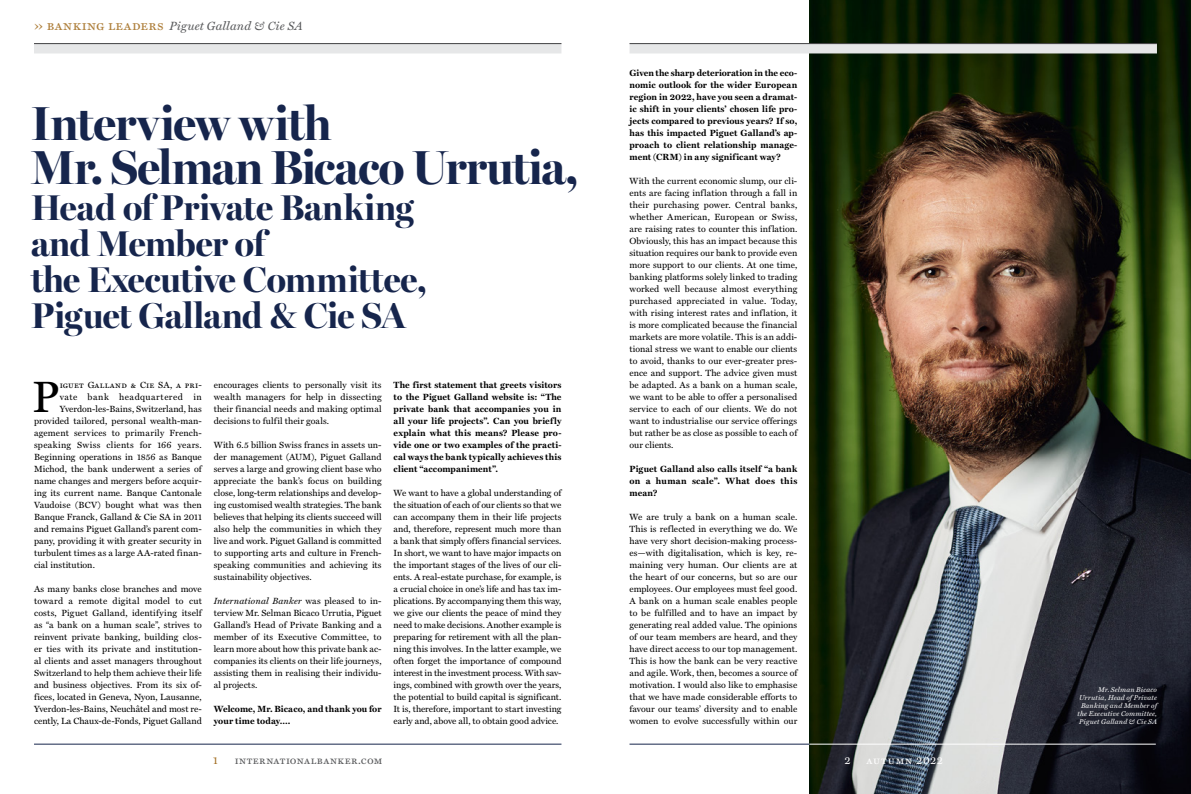
<style>
.page{position:relative;width:1191px;height:794px;background:#fff}
.page>*{position:absolute;margin:0;border:0;box-sizing:border-box;transform-origin:0 0}
.t1{font:700 48px/44px "Miller Banner";letter-spacing:-.02em;color:#16254c}
.t2{font:44.1px "Miller Text SC";color:#000}
.t3{font:700 36px/36px "Miller Banner";letter-spacing:-.01em;color:#16254c}
.t4{font:italic 12px "Miller Text";letter-spacing:.015em;color:#58595b}
.t5{font:11px "Miller Text SC";letter-spacing:.04em;color:#58595b}
.t6{font:11px "Miller Text SC";letter-spacing:.065em;color:#fff}
.t7{font:11px "Miller Text SC";color:#a36f24}
.t8{font:9px/12px "Miller Text";letter-spacing:.01em;color:#000;text-align:justify}
.t9{font:700 9px/12px "Miller Text";letter-spacing:.02em;color:#000;text-align:justify}
.t10{font:9px "Miller Text";letter-spacing:.035em;color:#000}
.t11{font:9px "Miller Text SC";letter-spacing:.02em;color:#000}
.t12{font:9px "Miller Text";letter-spacing:.055em;color:#000}
.t13{font:italic 7px/8px "Miller Text";letter-spacing:.02em;color:#fff;text-align:right}
.s1{font-family:"Miller Text SC";font-style:normal;font-size:14px;color:#ae7f3b}
.s2{font-style:italic}
</style>
<div class="page">
<img style="left:809px;top:0;width:382px;height:794px">
<hr style="left:34px;top:744px;width:527px;height:1px;background:#16254c">
<div style="left:34px;top:43px;width:527px;height:10px;background:#e6e7e8"></div>
<hr style="left:34px;top:43px;width:527px;height:1px;background:#414042">
<div style="left:629px;top:43px;width:528px;height:10px;background:#e6e7e8"></div>
<hr style="left:629px;top:43px;width:528px;height:1px;background:#414042">
<hr style="left:629px;top:744px;width:180px;height:1px;background:#16254c">
<hr style="left:809px;top:744px;width:346px;height:1px;background:#fff">
<h3 class="t4" style="left:34px;top:19px;width:270px"><span class="s1">›› banking leaders</span> Piguet Galland &amp; Cie SA</h3>
<h1 class="t1" style="left:31px;top:101px;width:549px">Interview with<br>Mr. Selman Bicaco Urrutia,</h1>
<h3 class="t3" style="left:31px;top:189px;width:397px">Head of Private Banking and Member of<br>the Executive Committee,<br>Piguet Galland &amp; Cie SA</h3>
<h2 class="t2" style="left:32px;top:371px;width:29px">P</h2>
<p class="t11" style="left:60px;top:380px;width:144px">iguet Galland &amp; Cie SA, a pri-</p>
<p class="t12" style="left:60px;top:392px;width:144px">vate bank headquartered in</p>
<p class="t8" style="left:60px;top:403px;width:144px">Yverdon-les-Bains, Switzerland, has</p>
<p class="t8" style="left:34px;top:415px;width:169px">provided tailored, personal wealth-man-</p>
<p class="t8" style="left:34px;top:427px;width:169px">agement services to primarily French-</p>
<p class="t10" style="left:34px;top:440px;width:169px">speaking Swiss clients for 166 years.</p>
<p class="t8" style="left:34px;top:451px;width:169px">Beginning operations in 1856 as Banque</p>
<p class="t8" style="left:34px;top:463px;width:169px">Michod, the bank underwent a series of</p>
<p class="t8" style="left:34px;top:475px;width:169px">name changes and mergers before acquir-</p>
<p class="t8" style="left:34px;top:487px;width:169px">ing its current name. Banque Cantonale</p>
<p class="t8" style="left:34px;top:499px;width:169px">Vaudoise (BCV) bought what was then</p>
<p class="t8" style="left:34px;top:511px;width:169px">Banque Franck, Galland &amp; Cie SA in 2011</p>
<p class="t8" style="left:34px;top:523px;width:169px">and remains Piguet Galland’s parent com-</p>
<p class="t8" style="left:34px;top:535px;width:169px">pany, providing it with greater security in</p>
<p class="t8" style="left:34px;top:547px;width:169px">turbulent times as a large AA-rated finan-</p>
<p class="t8" style="left:34px;top:559px;width:62px">cial institution.</p>
<p class="t8" style="left:34px;top:583px;width:169px">As many banks close branches and move toward a remote digital model to cut costs, Piguet Galland, identifying itself as “a bank on a human scale”, strives to reinvent private banking, building clos&shy;er ties with its private and institution&shy;al clients and asset managers throughout Switzerland to help them achieve their life and business objectives. From its six of&shy;fices, located in Geneva, Nyon, Lausanne, Yverdon-les-Bains, Neuchâtel and most re&shy;cently, La Chaux-de-Fonds, Piguet Galland</p>
<p class="t8" style="left:214px;top:379px;width:169px">encourages clients to personally visit its wealth managers for help in dissecting their financial needs and making optimal decisions to fulfil their goals.</p>
<p class="t8" style="left:214px;top:439px;width:169px">With 6.5 billion Swiss francs in assets un&shy;der management (AUM), Piguet Galland serves a large and growing client base who appreciate the bank’s focus on building close, long-term relationships and develop&shy;ing customised wealth strategies. The bank believes that helping its clients succeed will also help the communities in which they live and work. Piguet Galland is committed to supporting arts and culture in French&shy;speaking communities and achieving its sustainability objectives.</p>
<p class="t8" style="left:214px;top:595px;width:169px"><span class="s2">International Banker</span> was pleased to in&shy;terview Mr. Selman Bicaco Urrutia, Piguet Galland’s Head of Private Banking and a member of its Executive Committee, to learn more about how this private bank ac&shy;companies its clients on their life journeys, assisting them in realising their individu&shy;al projects.</p>
<p class="t9" style="left:214px;top:703px;width:169px">Welcome, Mr. Bicaco, and thank you for your time today….</p>
<p class="t9" style="left:394px;top:379px;width:169px">The first statement that greets visitors to the Piguet Galland website is: “The private bank that accompanies you in all your life projects”. Can you briefly explain what this means? Please pro&shy;vide one or two examples of the practi&shy;cal ways the bank typically achieves this client “accompaniment”.</p>
<p class="t8" style="left:394px;top:487px;width:169px">We want to have a global understanding of the situation of each of our clients so that we can accompany them in their life projects and, therefore, represent much more than a bank that simply offers financial services.<br>In short, we want to have major impacts on the important stages of the lives of our cli&shy;ents. A real-estate purchase, for example, is a crucial choice in one’s life and has tax im&shy;plications. By accompanying them this way, we give our clients the peace of mind they need to make decisions. Another example is preparing for retirement with all the plan&shy;ning this involves. In the latter example, we often forget the importance of compound interest in the investment process. With sav&shy;ings, combined with growth over the years, the potential to build capital is significant.<br>It is, therefore, important to start investing early and, above all, to obtain good advice.</p>
<p class="t7" style="left:213px;top:754px;width:6px">1</p>
<p class="t5" style="left:235px;top:754px;width:149px">internationalbanker.com</p>
<p class="t9" style="left:629px;top:67px;width:169px">Given the sharp deterioration in the eco&shy;nomic outlook for the wider European region in 2022, have you seen a dramat&shy;ic shift in your clients’ chosen life pro&shy;jects compared to previous years? If so, has this impacted Piguet Galland’s ap&shy;proach to client relationship manage&shy;ment (CRM) in any significant way?</p>
<p class="t8" style="left:629px;top:175px;width:169px">With the current economic slump, our cli&shy;ents are facing inflation through a fall in their purchasing power. Central banks, whether American, European or Swiss, are raising rates to counter this inflation.<br>Obviously, this has an impact because this situation requires our bank to provide even more support to our clients. At one time, banking platforms solely linked to trading worked well because almost everything purchased appreciated in value. Today, with rising interest rates and inflation, it is more complicated because the financial markets are more volatile. This is an addi&shy;tional stress we want to enable our clients to avoid, thanks to our ever-greater pres&shy;ence and support. The advice given must be adapted. As a bank on a human scale, we want to be able to offer a personalised service to each of our clients. We do not want to industrialise our service offerings but rather be as close as possible to each of our clients.</p>
<p class="t9" style="left:629px;top:463px;width:169px">Piguet Galland also calls itself “a bank on a human scale”. What does this mean?</p>
<p class="t8" style="left:629px;top:511px;width:169px">We are truly a bank on a human scale.<br>This is reflected in everything we do. We have very short decision-making process&shy;es—with digitalisation, which is key, re&shy;maining very human. Our clients are at the heart of our concerns, but so are our employees. Our employees must feel good.<br>A bank on a human scale enables people to be fulfilled and to have an impact by generating real added value. The opinions of our team members are heard, and they have direct access to our top management.<br>This is how the bank can be very reactive and agile. Work, then, becomes a source of motivation. I would also like to emphasise that we have made considerable efforts to favour our teams’ diversity and to enable women to evolve successfully within our</p>
<p class="t6" style="left:844px;top:754px;width:8px">2</p>
<p class="t6" style="left:866px;top:754px;width:78px">autumn 2022</p>
<p class="t13" style="left:1077px;top:686px;width:81px">Mr. Selman Bicaco<br>Urrutia, Head of Private<br>Banking and Member of the Executive Committee,<br>Piguet Galland &amp; Cie SA</p>
</div>
